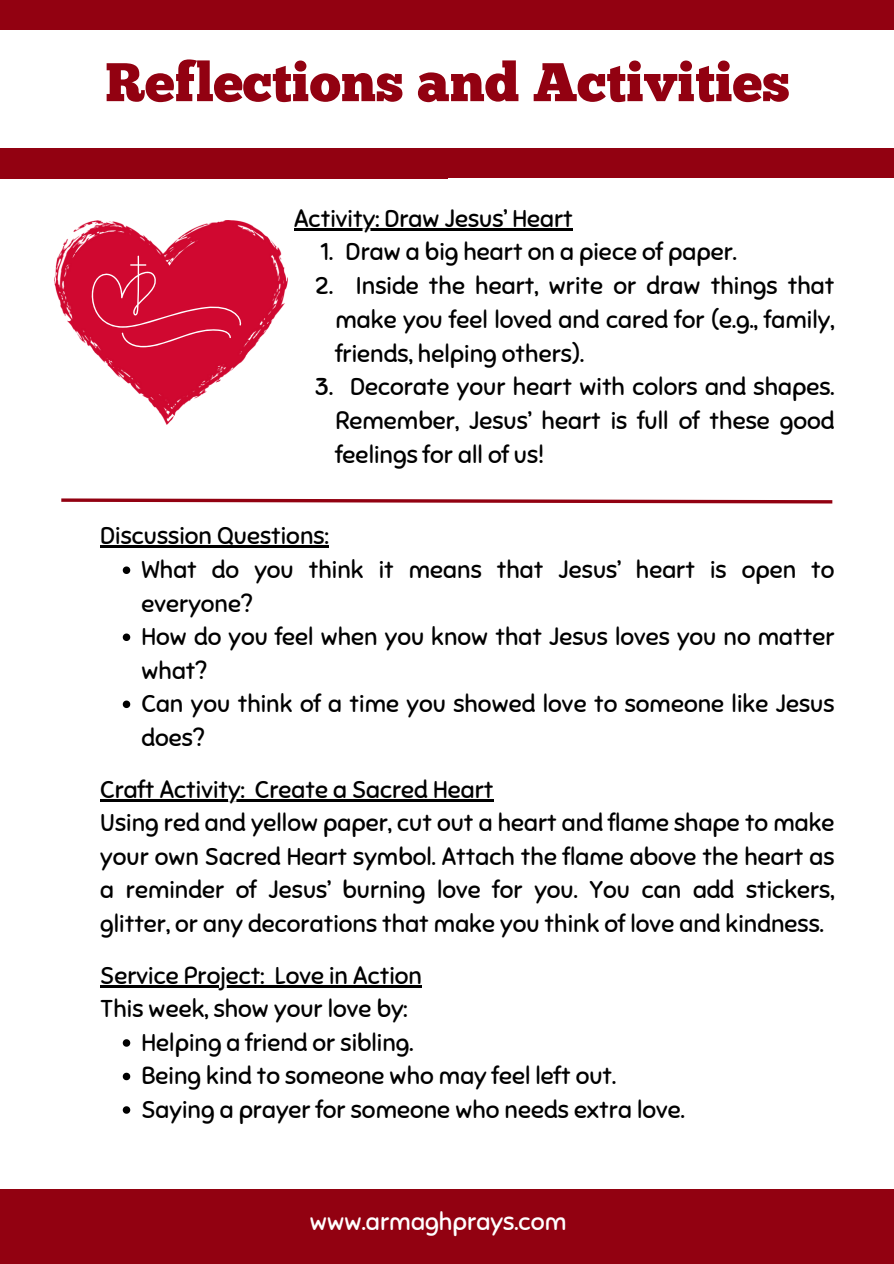
<style>
.page{position:relative;width:894px;height:1264px;background:#fff}
.page>*{position:absolute;margin:0;border:0;box-sizing:border-box;transform-origin:0 0}
.t1{font:54.3px "Chunk Five";color:#920111}
.t2{font:24.6px "Sniglet";color:#fff}
.t3{font:24.3px/33.5px "Sniglet";color:#000}
</style>
<div class="page">
<div style="left:446px;top:0;width:447px;height:30px;background:#920111"></div>
<div style="left:446px;top:148px;width:447px;height:30px;background:#920111"></div>
<div style="left:0;top:148px;width:447px;height:30px;background:#920111"></div>
<div style="left:0;top:0;width:447px;height:30px;background:#920111"></div>
<div style="left:0;top:1188px;width:893px;height:75px;background:#920111"></div>
<hr style="left:100px;top:546px;width:228px;height:2px;background:#000">
<svg style="left:123px;top:566px;width:7px;height:8px"></svg>
<svg style="left:123px;top:633px;width:7px;height:8px"></svg>
<svg style="left:123px;top:700px;width:7px;height:8px"></svg>
<hr style="left:100px;top:799px;width:145px;height:2px;background:#000">
<svg style="left:245px;top:799px;width:10px;height:2px"></svg>
<hr style="left:255px;top:799px;width:238px;height:2px;background:#000">
<hr style="left:100px;top:985px;width:164px;height:2px;background:#000">
<svg style="left:264px;top:985px;width:10px;height:2px"></svg>
<hr style="left:274px;top:985px;width:148px;height:2px;background:#000">
<svg style="left:123px;top:1039px;width:7px;height:7px"></svg>
<svg style="left:123px;top:1072px;width:7px;height:8px"></svg>
<svg style="left:123px;top:1106px;width:7px;height:7px"></svg>
<img style="left:54px;top:220px;width:233px;height:205px">
<hr style="left:294px;top:229px;width:278px;height:2px;background:#000">
<svg style="left:61px;top:498px;width:772px;height:6px"></svg>
<svg style="left:92px;top:256px;width:149px;height:91px;background:#d2153b"></svg>
<p class="t1" style="left:105px;top:60px;width:686px">Reflections and Activities</p>
<p class="t3" style="left:294px;top:202px;width:280px">Activity: Draw Jesus’ Heart</p>
<p class="t3" style="left:320px;top:235px;width:417px">1. Draw a big heart on a piece of paper.</p>
<p class="t3" style="left:335px;top:269px;width:500px;text-align:justify;text-indent:20px">Inside the heart, write or draw things that make you feel loved and cared for (e.g., family, friends, helping others).</p>
<p class="t3" style="left:315px;top:269px;width:19px">2.</p>
<p class="t3" style="left:335px;top:370px;width:500px;text-align:justify;text-indent:15px">Decorate your heart with colors and shapes.<br>Remember, Jesus’ heart is full of these good feelings for all of us!</p>
<p class="t3" style="left:315px;top:370px;width:20px">3.</p>
<h1 class="t3" style="left:100px;top:519px;width:230px">Discussion Questions:</h1>
<p class="t3" style="left:141px;top:553px;width:694px">What do you think it means that Jesus’ heart is open to everyone?</p>
<p class="t3" style="left:141px;top:620px;width:694px">How do you feel when you know that Jesus loves you no matter what?</p>
<p class="t3" style="left:141px;top:687px;width:694px">Can you think of a time you showed love to someone like Jesus does?</p>
<p class="t3" style="left:100px;top:772px;width:394px">Craft Activity: Create a Sacred Heart</p>
<p class="t3" style="left:100px;top:806px;width:735px;text-align:justify">Using red and yellow paper, cut out a heart and flame shape to make your own Sacred Heart symbol. Attach the flame above the heart as a reminder of Jesus’ burning love for you. You can add stickers, glitter, or any decorations that make you think of love and kindness.</p>
<p class="t3" style="left:100px;top:958px;width:323px">Service Project: Love in Action</p>
<p class="t3" style="left:100px;top:992px;width:309px">This week, show your love by:</p>
<p class="t3" style="left:141px;top:1025px;width:273px">Helping a friend or sibling.</p>
<p class="t3" style="left:141px;top:1059px;width:476px">Being kind to someone who may feel left out.</p>
<p class="t3" style="left:141px;top:1092px;width:544px">Saying a prayer for someone who needs extra love.</p>
<p class="t2" style="left:310px;top:1206px;width:258px">www.armaghprays.com</p>
</div>
